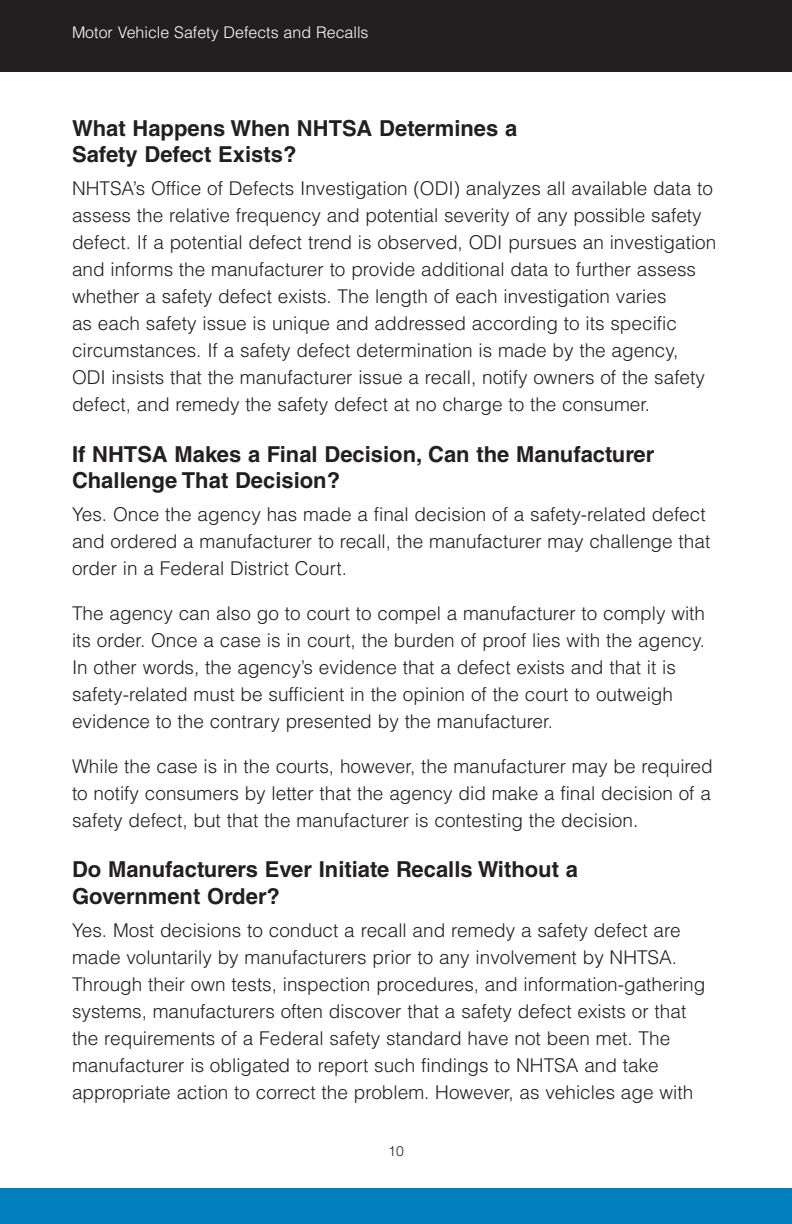
<style>
.page{position:relative;width:792px;height:1224px;background:#fff}
.page>*{position:absolute;margin:0;border:0;box-sizing:border-box;transform-origin:0 0}
.Head_B{font:700 22px/26.4px "Helvetica LT Std";color:#231f20}
.Body_Text{font:300 19px/27px "Helvetica LT Std";color:#231f20}
.t1{font:300 16px "Helvetica LT Std";color:#fff}
.t2{font:300 14px "Helvetica LT Std";color:#231f20}
</style>
<div class="page">
<div style="left:0;top:0;width:792px;height:72px;background:#231f20"></div>
<div style="left:0;top:1188px;width:792px;height:36px;background:#0081be"></div>
<p class="t1" style="left:72px;top:23px;width:298px">Motor Vehicle Safety Defects and Recalls</p>
<p class="Head_B" style="left:72px;top:115px;width:447px">What Happens When NHTSA Determines a<br>Safety Defect Exists?</p>
<p class="Body_Text" style="left:72px;top:175px;width:646px">NHTSA’s Office of Defects Investigation (ODI) analyzes all available data to assess the relative frequency and potential severity of any possible safety defect. If a potential defect trend is observed, ODI pursues an investigation and informs the manufacturer to provide additional data to further assess whether a safety defect exists. The length of each investigation varies<br>as each safety issue is unique and addressed according to its specific circumstances. If a safety defect determination is made by the agency, ODI insists that the manufacturer issue a recall, notify owners of the safety defect, and remedy the safety defect at no charge to the consumer.</p>
<p class="Head_B" style="left:72px;top:440px;width:584px">If NHTSA Makes a Final Decision, Can the Manufacturer<br>Challenge That Decision?</p>
<p class="Body_Text" style="left:72px;top:501px;width:640px">Yes. Once the agency has made a final decision of a safety-related defect and ordered a manufacturer to recall, the manufacturer may challenge that order in a Federal District Court.</p>
<p class="Body_Text" style="left:72px;top:600px;width:635px">The agency can also go to court to compel a manufacturer to comply with its order. Once a case is in court, the burden of proof lies with the agency.<br>In other words, the agency’s evidence that a defect exists and that it is safety-related must be sufficient in the opinion of the court to outweigh evidence to the contrary presented by the manufacturer.</p>
<p class="Body_Text" style="left:72px;top:753px;width:642px;text-align:justify">While the case is in the courts, however, the manufacturer may be required to notify consumers by letter that the agency did make a final decision of a safety defect, but that the manufacturer is contesting the decision.</p>
<p class="Head_B" style="left:72px;top:856px;width:507px">Do Manufacturers Ever Initiate Recalls Without a<br>Government Order?</p>
<p class="Body_Text" style="left:72px;top:916px;width:635px">Yes. Most decisions to conduct a recall and remedy a safety defect are made voluntarily by manufacturers prior to any involvement by NHTSA.<br>Through their own tests, inspection procedures, and information-gathering systems, manufacturers often discover that a safety defect exists or that the requirements of a Federal safety standard have not been met. The manufacturer is obligated to report such findings to NHTSA and take appropriate action to correct the problem. However, as vehicles age with</p>
<p class="t2" style="left:388px;top:1142px;width:17px">10</p>
</div>
